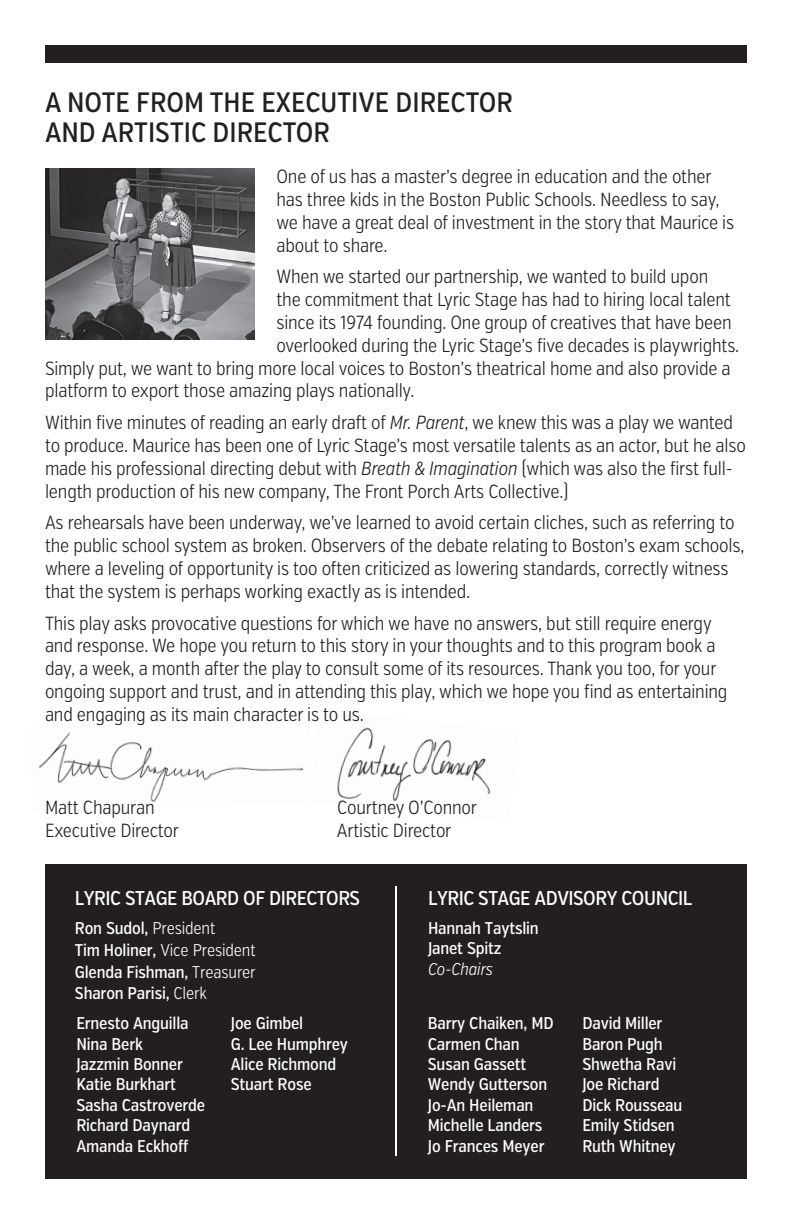
<style>
.page{position:relative;width:792px;height:1224px;background:#fff}
.page>*{position:absolute;margin:0;border:0;box-sizing:border-box;transform-origin:0 0}
.t1{font:500 28px/30px "Verb Ex Cond";color:#231f20}
.t2{font:500 20px "Verb Ex Cond";letter-spacing:-.025em;color:#fff}
.t3{font:300 19px/22.8px "Verb Ex Cond";letter-spacing:-.01em;color:#231f20}
.t4{font:500 17px/20.4px "Verb Ex Cond";letter-spacing:-.01em;color:#fff}
.t5{font:italic 300 17px "Verb Ex Cond";letter-spacing:-.01em;color:#fff}
.s1{font-style:italic}
.s2{font-weight:300}
</style>
<div class="page">
<img style="left:337px;top:727px;width:154px;height:74px">
<img style="left:38px;top:732px;width:266px;height:71px">
<img style="left:45px;top:168px;width:210px;height:171px">
<div style="left:45px;top:864px;width:702px;height:315px;background:#231f20"></div>
<div style="left:45px;top:45px;width:702px;height:18px;background:#231f20"></div>
<hr style="left:395px;top:886px;width:2px;height:270px;background:#fff">
<h1 class="t1" style="left:45px;top:88px;width:470px">A NOTE FROM THE EXECUTIVE DIRECTOR<br>AND ARTISTIC DIRECTOR</h1>
<p class="t3" style="left:276px;top:166px;width:459px">One of us has a master’s degree in education and the other has three kids in the Boston Public Schools. Needless to say, we have a great deal of investment in the story that Maurice is about to share.</p>
<p class="t3" style="left:276px;top:266px;width:433px">When we started our partnership, we wanted to build upon</p>
<p class="t3" style="left:276px;top:289px;width:456px">the commitment that Lyric Stage has had to hiring local talent</p>
<p class="t3" style="left:276px;top:311px;width:457px">since its 1974 founding. One group of creatives that have been</p>
<p class="t3" style="left:276px;top:334px;width:464px">overlooked during the Lyric Stage’s five decades is playwrights.</p>
<p class="t3" style="left:45px;top:357px;width:687px">Simply put, we want to bring more local voices to Boston’s theatrical home and also provide a</p>
<p class="t3" style="left:45px;top:380px;width:371px">platform to export those amazing plays nationally.</p>
<p class="t3" style="left:45px;top:412px;width:703px">Within five minutes of reading an early draft of <span class="s1">Mr. Parent</span>, we knew this was a play we wanted to produce. Maurice has been one of Lyric Stage’s most versatile talents as an actor, but he also made his professional directing debut with <span class="s1">Breath &amp; Imagination</span> (which was also the first full&shy;length production of his new company, The Front Porch Arts Collective.)</p>
<p class="t3" style="left:45px;top:512px;width:701px">As rehearsals have been underway, we’ve learned to avoid certain cliches, such as referring to the public school system as broken. Observers of the debate relating to Boston’s exam schools, where a leveling of opportunity is too often criticized as lowering standards, correctly witness that the system is perhaps working exactly as is intended.</p>
<p class="t3" style="left:45px;top:612px;width:684px">This play asks provocative questions for which we have no answers, but still require energy and response. We hope you return to this story in your thoughts and to this program book a day, a week, a month after the play to consult some of its resources. Thank you too, for your ongoing support and trust, and in attending this play, which we hope you find as entertaining and engaging as its main character is to us.</p>
<p class="t3" style="left:45px;top:796px;width:111px">Matt Chapuran</p>
<p class="t3" style="left:337px;top:796px;width:141px">Courtney O’Connor</p>
<p class="t3" style="left:45px;top:819px;width:135px">Executive Director</p>
<p class="t3" style="left:337px;top:819px;width:116px">Artistic Director</p>
<p class="t2" style="left:75px;top:887px;width:287px">LYRIC STAGE BOARD OF DIRECTORS</p>
<p class="t4" style="left:75px;top:917px;width:182px;line-height:21.8px">Ron Sudol, <span class="s2">President<br></span>Tim Holiner, <span class="s2">Vice President<br></span>Glenda Fishman, <span class="s2">Treasurer<br></span>Sharon Parisi, <span class="s2">Clerk</span></p>
<p class="t4" style="left:76px;top:1014px;width:130px">Ernesto Anguilla<br>Nina Berk<br>Jazzmin Bonner<br>Katie Burkhart<br>Sasha Castroverde<br>Richard Daynard<br>Amanda Eckhoff</p>
<p class="t4" style="left:231px;top:1014px;width:119px">Joe Gimbel<br>G. Lee Humphrey<br>Alice Richmond<br>Stuart Rose</p>
<p class="t2" style="left:428px;top:887px;width:266px">LYRIC STAGE ADVISORY COUNCIL</p>
<p class="t4" style="left:428px;top:918px;width:112px">Hannah Taytslin<br>Janet Spitz</p>
<p class="t5" style="left:428px;top:959px;width:67px">Co-Chairs</p>
<p class="t4" style="left:428px;top:1014px;width:127px">Barry Chaiken, MD<br>Carmen Chan<br>Susan Gassett<br>Wendy Gutterson<br>Jo-An Heileman<br>Michelle Landers<br>Jo Frances Meyer</p>
<p class="t4" style="left:582px;top:1014px;width:102px">David Miller<br>Baron Pugh<br>Shwetha Ravi<br>Joe Richard<br>Dick Rousseau<br>Emily Stidsen<br>Ruth Whitney</p>
</div>
